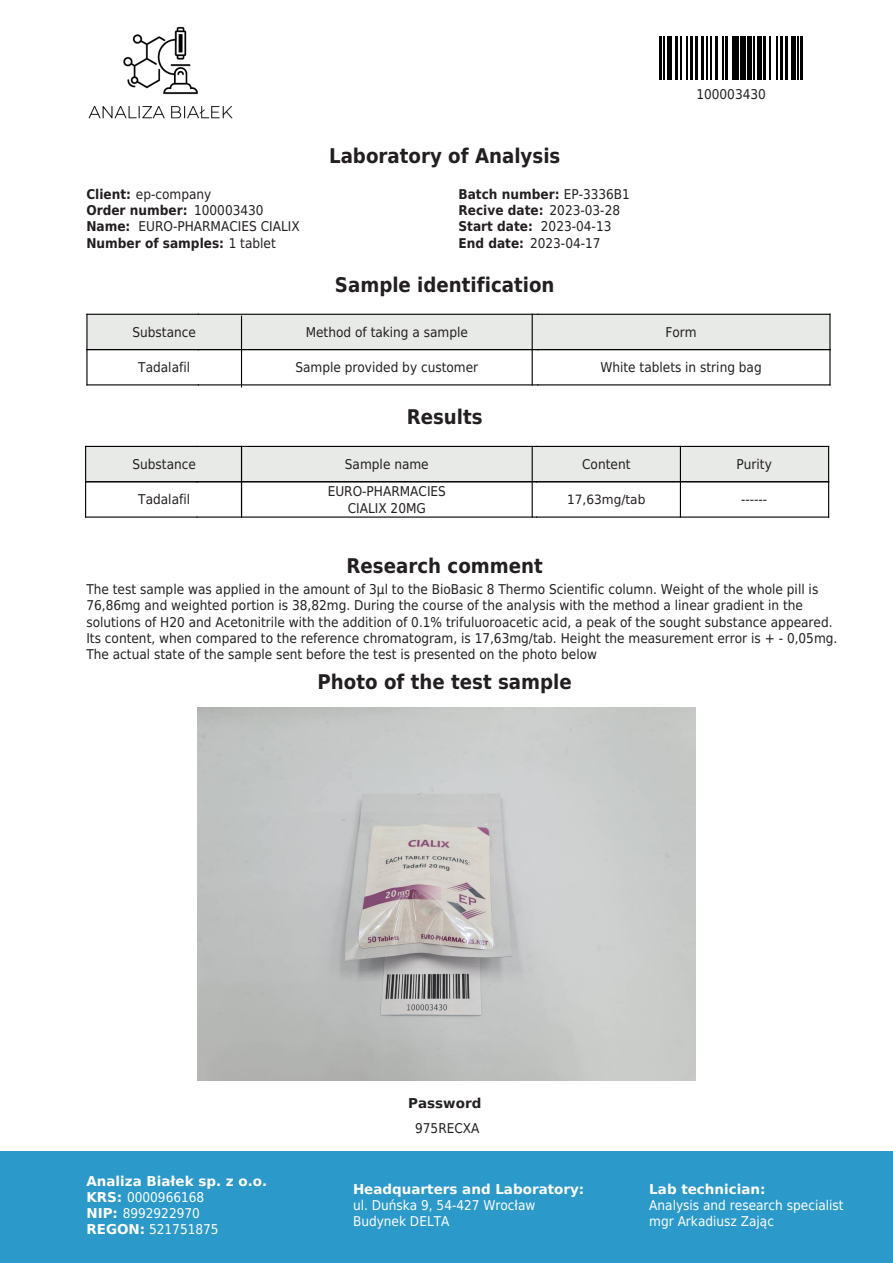
<style>
.page{position:relative;width:893px;height:1263px;background:#fff}
.page>*{position:absolute;margin:0;border:0;box-sizing:border-box;transform-origin:0 0}
.t1{font:700 20.25px "DejaVu Sans Condensed";color:#231f20}
.t2{font:13.5px/16.2px "DejaVu Sans Condensed";color:#231f20}
.t3{font:13.5px/16.2px "DejaVu Sans Condensed";color:#fff}
.t4{font:700 13.5px "DejaVu Sans";color:#fff}
.t5{font:700 13.5px/16.2px "DejaVu Sans Condensed";color:#231f20}
.t6{font:700 13.5px "DejaVu Sans";color:#231f20}
.t7{font:12.9px "DejaVu Sans Condensed";color:#231f20;scale:1.05 1}
.s1{font-weight:700}
.s2{font-weight:400}
.s3{font-family:"DejaVu Sans";font-weight:700}
</style>
<div class="page">
<div style="left:86px;top:446px;width:111px;height:36px;background:#e8eae8"></div>
<div style="left:197px;top:446px;width:340px;height:36px;background:#e8eae8"></div>
<div style="left:537px;top:446px;width:292px;height:36px;background:#e8eae8"></div>
<hr style="left:85px;top:446px;width:1px;height:36px;background:#000001">
<hr style="left:86px;top:446px;width:111px;height:1px;background:#000001">
<hr style="left:86px;top:481px;width:111px;height:1px;background:#000001">
<hr style="left:241px;top:446px;width:1px;height:36px;background:#000001">
<hr style="left:680px;top:446px;width:1px;height:36px;background:#000001">
<hr style="left:197px;top:446px;width:340px;height:1px;background:#000001">
<hr style="left:197px;top:481px;width:340px;height:1px;background:#000001">
<hr style="left:532px;top:446px;width:1px;height:36px;background:#000001">
<hr style="left:828px;top:446px;width:1px;height:36px;background:#000001">
<hr style="left:537px;top:446px;width:292px;height:1px;background:#000001">
<hr style="left:537px;top:481px;width:292px;height:1px;background:#000001">
<hr style="left:85px;top:482px;width:1px;height:35px;background:#000001">
<hr style="left:86px;top:516px;width:111px;height:2px;background:#000001">
<hr style="left:241px;top:482px;width:1px;height:35px;background:#000001">
<hr style="left:197px;top:516px;width:340px;height:2px;background:#000001">
<hr style="left:680px;top:482px;width:1px;height:35px;background:#000001">
<hr style="left:532px;top:482px;width:1px;height:35px;background:#000001">
<hr style="left:537px;top:516px;width:292px;height:2px;background:#000001">
<hr style="left:828px;top:482px;width:1px;height:35px;background:#000001">
<div style="left:87px;top:314px;width:111px;height:36px;background:#e8eae8"></div>
<div style="left:198px;top:314px;width:340px;height:36px;background:#e8eae8"></div>
<div style="left:538px;top:314px;width:292px;height:36px;background:#e8eae8"></div>
<hr style="left:86px;top:314px;width:2px;height:36px;background:#000001">
<hr style="left:87px;top:314px;width:111px;height:1px;background:#000001">
<hr style="left:87px;top:349px;width:111px;height:1px;background:#000001">
<hr style="left:241px;top:316px;width:1px;height:36px;background:#000001">
<hr style="left:198px;top:314px;width:340px;height:1px;background:#000001">
<hr style="left:198px;top:349px;width:340px;height:1px;background:#000001">
<hr style="left:532px;top:314px;width:1px;height:36px;background:#000001">
<hr style="left:829px;top:314px;width:1px;height:36px;background:#000001">
<hr style="left:538px;top:314px;width:292px;height:1px;background:#000001">
<hr style="left:538px;top:349px;width:292px;height:1px;background:#000001">
<hr style="left:86px;top:350px;width:2px;height:35px;background:#000001">
<hr style="left:87px;top:384px;width:111px;height:1px;background:#000001">
<hr style="left:241px;top:352px;width:1px;height:35px;background:#000001">
<hr style="left:198px;top:384px;width:340px;height:1px;background:#000001">
<hr style="left:532px;top:350px;width:1px;height:35px;background:#000001">
<hr style="left:538px;top:384px;width:292px;height:1px;background:#000001">
<hr style="left:829px;top:350px;width:1px;height:35px;background:#000001">
<img style="left:88px;top:26px;width:145px;height:93px">
<div style="left:0;top:1151px;width:893px;height:112px;background:#2b99ca"></div>
<img style="left:197px;top:707px;width:498px;height:374px">
<svg style="left:667px;top:36px;width:125px;height:44px"></svg>
<hr style="left:659px;top:36px;width:3px;height:44px;background:#000001">
<hr style="left:663px;top:36px;width:2px;height:44px;background:#000001">
<hr style="left:668px;top:36px;width:4px;height:44px;background:#000001">
<hr style="left:675px;top:36px;width:3px;height:44px;background:#000001">
<hr style="left:681px;top:36px;width:1px;height:44px;background:#000001">
<hr style="left:686px;top:36px;width:2px;height:44px;background:#000001">
<hr style="left:690px;top:36px;width:3px;height:44px;background:#000001">
<hr style="left:695px;top:36px;width:3px;height:44px;background:#000001">
<hr style="left:701px;top:36px;width:2px;height:44px;background:#000001">
<hr style="left:706px;top:36px;width:2px;height:44px;background:#000001">
<hr style="left:710px;top:36px;width:2px;height:44px;background:#000001">
<hr style="left:715px;top:36px;width:3px;height:44px;background:#000001">
<hr style="left:722px;top:36px;width:1px;height:44px;background:#000001">
<hr style="left:725px;top:36px;width:3px;height:44px;background:#000001">
<hr style="left:732px;top:36px;width:4px;height:44px;background:#000001">
<hr style="left:738px;top:36px;width:1px;height:44px;background:#000001">
<div style="left:740px;top:36px;width:6px;height:44px;background:#000001"></div>
<hr style="left:748px;top:36px;width:4px;height:44px;background:#000001">
<hr style="left:753px;top:36px;width:2px;height:44px;background:#000001">
<hr style="left:758px;top:36px;width:4px;height:44px;background:#000001">
<hr style="left:763px;top:36px;width:3px;height:44px;background:#000001">
<hr style="left:769px;top:36px;width:1px;height:44px;background:#000001">
<hr style="left:776px;top:36px;width:1px;height:44px;background:#000001">
<hr style="left:780px;top:36px;width:3px;height:44px;background:#000001">
<hr style="left:785px;top:36px;width:2px;height:44px;background:#000001">
<hr style="left:792px;top:36px;width:4px;height:44px;background:#000001">
<hr style="left:797px;top:36px;width:2px;height:44px;background:#000001">
<hr style="left:800px;top:36px;width:3px;height:44px;background:#000001">
<h1 class="t1" style="left:329px;top:139px;width:233px">Laboratory of Analysis</h1>
<p class="t2" style="left:86px;top:186px;width:215px"><span class="s1">Client:</span> ep-company<br><span class="s1">Order number:</span> 100003430<br><span class="s1">Name:</span> EURO-PHARMACIES CIALIX<br><span class="s1">Number of samples:</span> 1 tablet</p>
<p class="t5" style="left:458px;top:186px;width:173px">Batch number: <span class="s2">EP-3336B1<br></span>Recive date: <span class="s2">2023-03-28<br></span>Start date: <span class="s2">2023-04-13<br></span>End date: <span class="s2">2023-04-17</span></p>
<h1 class="t1" style="left:335px;top:268px;width:221px">Sample identification</h1>
<p class="t2" style="left:696px;top:86px;width:71px">100003430</p>
<p class="t2" style="left:132px;top:323px;width:65px">Substance</p>
<p class="t2" style="left:306px;top:323px;width:164px">Method of taking a sample</p>
<p class="t2" style="left:665px;top:323px;width:33px">Form</p>
<p class="t2" style="left:138px;top:358px;width:53px">Tadalafil</p>
<p class="t2" style="left:295px;top:359px;width:184px">Sample provided by customer</p>
<p class="t2" style="left:600px;top:359px;width:163px">White tablets in string bag</p>
<h1 class="t1" style="left:407px;top:400px;width:78px">Results</h1>
<p class="t2" style="left:132px;top:456px;width:65px">Substance</p>
<p class="t2" style="left:345px;top:456px;width:85px">Sample name</p>
<p class="t2" style="left:582px;top:456px;width:50px">Content</p>
<p class="t2" style="left:138px;top:491px;width:53px">Tadalafil</p>
<p class="t2" style="left:328px;top:483px;width:120px;text-align:center">EURO-PHARMACIES<br>CIALIX 20MG</p>
<p class="t7" style="left:567px;top:489px;width:76px">17,63mg/tab</p>
<p class="t2" style="left:736px;top:456px;width:37px">Purity</p>
<p class="t2" style="left:741px;top:491px;width:28px">------</p>
<h1 class="t1" style="left:347px;top:549px;width:198px">Research comment</h1>
<p class="t2" style="left:86px;top:581px;width:752px">The test sample was applied in the amount of 3µl to the BioBasic 8 Thermo Scientific column. Weight of the whole pill is 76,86mg and weighted portion is 38,82mg. During the course of the analysis with the method a linear gradient in the solutions of H20 and Acetonitrile with the addition of 0.1% trifuluoroacetic acid, a peak of the sought substance appeared.<br>Its content, when compared to the reference chromatogram, is 17,63mg/tab. Height the measurement error is + - 0,05mg.<br>The actual state of the sample sent before the test is presented on the photo below</p>
<h1 class="t1" style="left:318px;top:665px;width:256px">Photo of the test sample</h1>
<p class="t6" style="left:408px;top:1092px;width:75px">Password</p>
<p class="t4" style="left:86px;top:1170px;width:182px">Analiza Białek sp. z o.o.</p>
<p class="t3" style="left:86px;top:1188px;width:134px"><span class="s3">KRS:</span> 0000966168<br><span class="s3">NIP:</span> 8992922970<br><span class="s3">REGON:</span> 521751875</p>
<p class="t2" style="left:415px;top:1119px;width:66px">975RECXA</p>
<p class="t4" style="left:353px;top:1178px;width:188px">Siedziba i Laboratorium:</p>
<p class="t4" style="left:649px;top:1178px;width:181px">Badanie przeprowadził:</p>
<p class="t3" style="left:649px;top:1197px;width:178px">Specjalista s. an liz i badań</p>
<p class="t4" style="left:353px;top:1178px;width:233px">Headquarters and Laboratory:</p>
<p class="t3" style="left:353px;top:1197px;width:184px">ul. Duńska 9, 54-427 Wrocław<br>Budynek DELTA</p>
<p class="t4" style="left:649px;top:1178px;width:118px">Lab technician:</p>
<p class="t3" style="left:649px;top:1197px;width:196px">Analysis and research specialist mgr Arkadiusz Zając</p>
</div>
